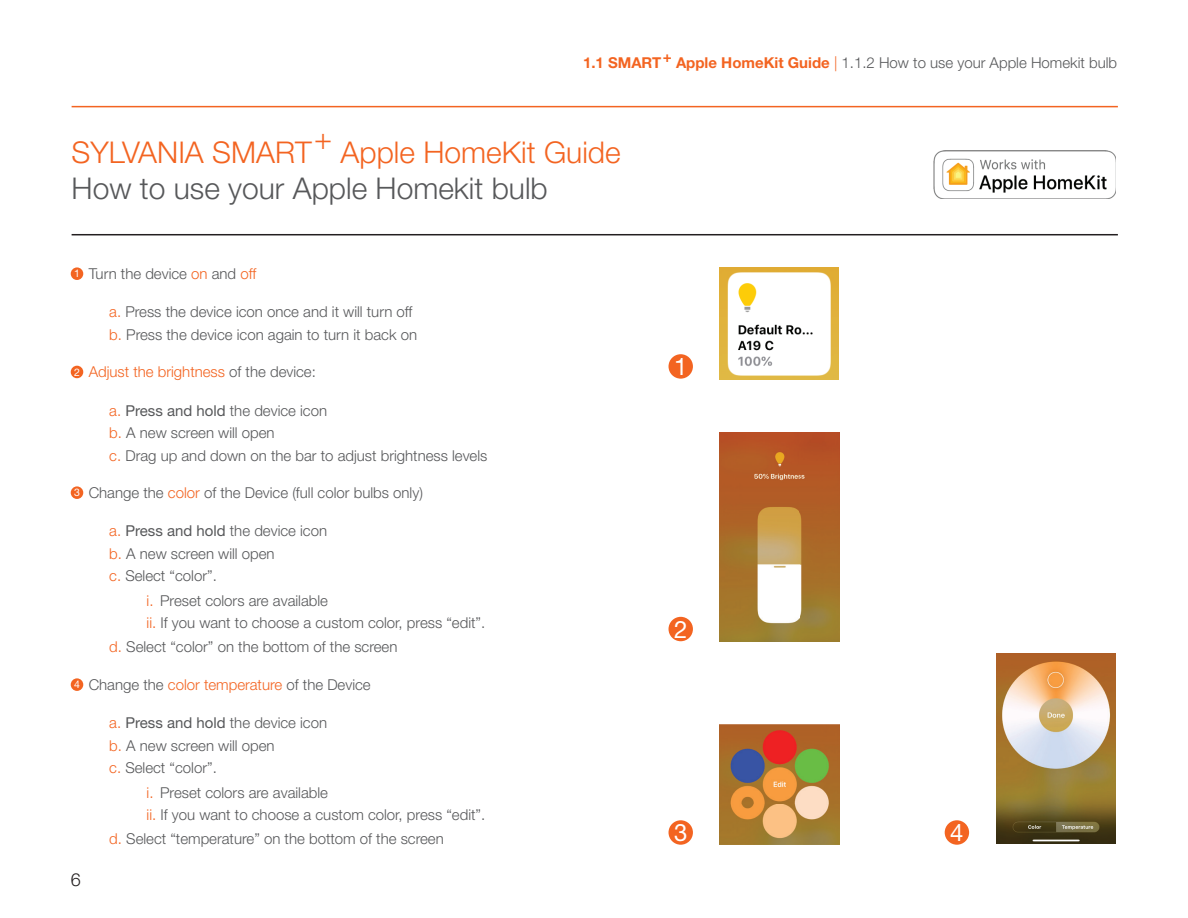
<style>
.page{position:relative;width:1188px;height:918px;background:#fff}
.page>*{position:absolute;margin:0;border:0;box-sizing:border-box;transform-origin:0 0}
.t1{font:300 30px "Helvetica Neue LT Pro";color:#f36421}
.t2{font:300 30px "Helvetica Neue LT Pro";color:#57585a}
.t3{font:24px "Helvetica Neue LT Pro";color:#fff}
.t4{font:300 18px "Helvetica Neue LT Pro";color:#231f20}
.t5{font:300 15px/22.5px "Helvetica Neue LT Pro";color:#57585a}
.t6{font:300 15px "Helvetica Neue LT Pro";color:#f36421}
.t7{font:10.5px "Helvetica Neue LT Pro";color:#fff}
.s1{font-weight:700;color:#f36421}
.s2{color:#f36421}
.s3{color:#57585a}
.s4{font-weight:400}
</style>
<div class="page">
<hr style="left:72px;top:106px;width:1046px;height:1px;background:#f36421">
<hr style="left:72px;top:234px;width:1046px;height:1px;background:#231f20">
<img style="left:933px;top:151px;width:183px;height:48px">
<div style="left:669px;top:354px;width:24px;height:25px;background:#f36421;border-radius:50%"></div>
<div style="left:669px;top:617px;width:24px;height:24px;background:#f36421;border-radius:50%"></div>
<div style="left:669px;top:820px;width:24px;height:25px;background:#f36421;border-radius:50%"></div>
<div style="left:945px;top:820px;width:24px;height:25px;background:#f36421;border-radius:50%"></div>
<div style="left:71px;top:267px;width:12px;height:13px;background:#f36421;border-radius:50%"></div>
<div style="left:71px;top:366px;width:12px;height:12px;background:#f36421;border-radius:50%"></div>
<div style="left:71px;top:486px;width:12px;height:13px;background:#f36421;border-radius:50%"></div>
<div style="left:71px;top:678px;width:12px;height:13px;background:#f36421;border-radius:50%"></div>
<img style="left:720px;top:725px;width:120px;height:119px">
<img style="left:996px;top:653px;width:120px;height:191px">
<img style="left:720px;top:432px;width:119px;height:210px">
<img style="left:720px;top:267px;width:119px;height:112px">
<p class="t5" style="left:583px;top:51px;width:536px"><span class="s1">1.1 SMART</span><sup>+</sup> <span class="s1">Apple HomeKit Guide</span> <span class="s2">|</span> 1.1.2 How to use your Apple Homekit bulb</p>
<h1 class="t1" style="left:72px;top:134px;width:242px">SYLVANIA SMART</h1>
<h1 class="t1" style="left:314px;top:120px;width:19px">+</h1>
<h1 class="t1" style="left:341px;top:134px;width:282px">Apple HomeKit Guide</h1>
<h1 class="t2" style="left:72px;top:170px;width:478px">How to use your Apple Homekit bulb</h1>
<p class="t7" style="left:74px;top:267px;width:7px">1</p>
<p class="t5" style="left:89px;top:262px;width:169px">Turn the device <span class="s2">on</span> and <span class="s2">off</span></p>
<p class="t5" style="left:109px;top:301px;width:309px"><span class="s2">a.</span> Press the device icon once and it will turn off <span class="s2">b.</span> Press the device icon again to turn it back on</p>
<p class="t7" style="left:74px;top:365px;width:7px">2</p>
<p class="t6" style="left:89px;top:363px;width:229px">Adjust the brightness <span class="s3">of the device:</span></p>
<h2 class="t3" style="left:674px;top:352px;width:15px">1</h2>
<p class="t5" style="left:109px;top:399px;width:380px"><span class="s2">a.</span> <span class="s4">Press and hold</span> the device icon<br><span class="s2">b.</span> A new screen will open<br><span class="s2">c.</span> Drag up and down on the bar to adjust brightness levels</p>
<p class="t7" style="left:74px;top:486px;width:7px">3</p>
<p class="t5" style="left:89px;top:481px;width:336px">Change the <span class="s2">color</span> of the Device (full color bulbs only)</p>
<p class="t5" style="left:109px;top:520px;width:219px"><span class="s2">a.</span> <span class="s4">Press and hold</span> the device icon <span class="s2">b.</span> A new screen will open<br><span class="s2">c.</span> Select “color”.</p>
<p class="t5" style="left:147px;top:589px;width:340px"><span class="s2">i.</span> Preset colors are available<br><span class="s2">ii.</span> If you want to choose a custom color, press “edit”.</p>
<h2 class="t3" style="left:674px;top:614px;width:15px">2</h2>
<p class="t5" style="left:109px;top:636px;width:290px"><span class="s2">d.</span> Select “color” on the bottom of the screen</p>
<p class="t7" style="left:74px;top:678px;width:7px">4</p>
<p class="t5" style="left:89px;top:673px;width:284px">Change the <span class="s2">color temperature</span> of the Device</p>
<p class="t5" style="left:109px;top:711px;width:219px"><span class="s2">a.</span> <span class="s4">Press and hold</span> the device icon <span class="s2">b.</span> A new screen will open<br><span class="s2">c.</span> Select “color”.</p>
<p class="t5" style="left:147px;top:781px;width:340px"><span class="s2">i.</span> Preset colors are available<br><span class="s2">ii.</span> If you want to choose a custom color, press “edit”.</p>
<p class="t5" style="left:109px;top:828px;width:336px"><span class="s2">d.</span> Select “temperature” on the bottom of the screen</p>
<h2 class="t3" style="left:674px;top:818px;width:15px">3</h2>
<h2 class="t3" style="left:950px;top:818px;width:15px">4</h2>
<p class="t4" style="left:71px;top:868px;width:12px">6</p>
</div>
